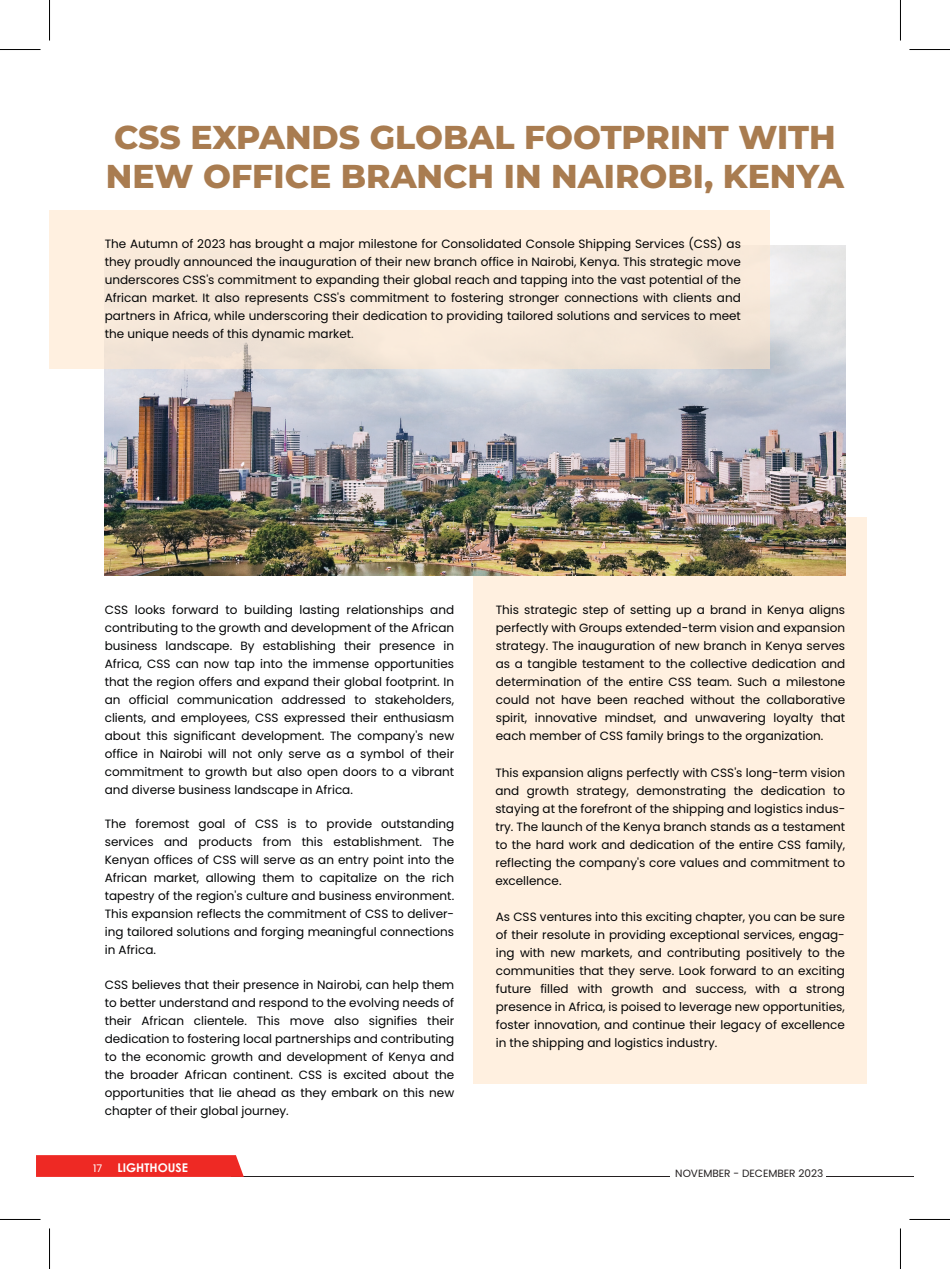
<style>
.page{position:relative;width:950px;height:1269px;background:#fff}
.page>*{position:absolute;margin:0;border:0;box-sizing:border-box;transform-origin:0 0}
.t1{font:800 33px/39px "Montserrat";color:#a97c50}
.t2{font:12px/18px "Poppins";color:#020304;text-align:justify}
.t3{font:700 12px "Century Gothic";color:#fff}
.t4{font:10.5px "Poppins";color:#231f20}
.t5{font:10.5px "Poppins";color:#fff}
</style>
<div class="page">
<div style="left:473px;top:517px;width:393px;height:566px;background:#fff0e0"></div>
<img style="left:105px;top:246px;width:740px;height:329px">
<div style="left:50px;top:211px;width:720px;height:158px;background:#f9eadb"></div>
<hr style="left:231px;top:1176px;width:438px;height:1px;background:#231f20">
<hr style="left:826px;top:1176px;width:87px;height:1px;background:#231f20">
<div style="left:36px;top:1155px;width:208px;height:21px;background:#ee2924"></div>
<hr style="left:0;top:49px;width:40px;height:1px;background:#000">
<hr style="left:909px;top:49px;width:40px;height:1px;background:#000">
<hr style="left:0;top:1219px;width:40px;height:1px;background:#000">
<hr style="left:909px;top:1219px;width:40px;height:1px;background:#000">
<hr style="left:49px;top:0;width:1px;height:41px;background:#000">
<hr style="left:49px;top:1228px;width:1px;height:40px;background:#000">
<hr style="left:900px;top:0;width:1px;height:41px;background:#000">
<hr style="left:900px;top:1228px;width:1px;height:40px;background:#000">
<h1 class="t1" style="left:106px;top:116px;width:739px">CSS EXPANDS GLOBAL FOOTPRINT WITH<br>NEW OFFICE BRANCH IN NAIROBI, KENYA</h1>
<p class="t2" style="left:105px;top:234px;width:637px">The Autumn of 2023 has brought a major milestone for Consolidated Console Shipping Services (CSS) as they proudly announced the inauguration of their new branch office in Nairobi, Kenya. This strategic move underscores CSS's commitment to expanding their global reach and tapping into the vast potential of the African market. It also represents CSS's commitment to fostering stronger connections with clients and partners in Africa, while underscoring their dedication to providing tailored solutions and services to meet the unique needs of this dynamic market.</p>
<p class="t2" style="left:105px;top:600px;width:351px">CSS looks forward to building lasting relationships and contributing to the growth and development of the African business landscape. By establishing their presence in Africa, CSS can now tap into the immense opportunities that the region offers and expand their global footprint. In an official communication addressed to stakeholders, clients, and employees, CSS expressed their enthusiasm about this significant development. The company's new office in Nairobi will not only serve as a symbol of their commitment to growth but also open doors to a vibrant and diverse business landscape in Africa.</p>
<p class="t2" style="left:105px;top:814px;width:351px">The foremost goal of CSS is to provide outstanding services and products from this establishment. The Kenyan offices of CSS will serve as an entry point into the African market, allowing them to capitalize on the rich tapestry of the region's culture and business environment.<br>This expansion reflects the commitment of CSS to deliver&shy;ing tailored solutions and forging meaningful connections in Africa.</p>
<p class="t2" style="left:105px;top:976px;width:351px">CSS believes that their presence in Nairobi, can help them to better understand and respond to the evolving needs of their African clientele. This move also signifies their dedication to fostering local partnerships and contributing to the economic growth and development of Kenya and the broader African continent. CSS is excited about the opportunities that lie ahead as they embark on this new chapter of their global journey.</p>
<p class="t5" style="left:93px;top:1162px;width:11px">17</p>
<p class="t3" style="left:117px;top:1158px;width:72px">LIGHTHOUSE</p>
<p class="t2" style="left:495px;top:600px;width:351px">This strategic step of setting up a brand in Kenya aligns perfectly with Groups extended-term vision and expansion strategy. The inauguration of new branch in Kenya serves as a tangible testament to the collective dedication and determination of the entire CSS team. Such a milestone could not have been reached without the collaborative spirit, innovative mindset, and unwavering loyalty that each member of CSS family brings to the organization.</p>
<p class="t2" style="left:495px;top:764px;width:351px">This expansion aligns perfectly with CSS's long-term vision and growth strategy, demonstrating the dedication to staying at the forefront of the shipping and logistics indus&shy;try. The launch of the Kenya branch stands as a testament to the hard work and dedication of the entire CSS family, reflecting the company's core values and commitment to excellence.</p>
<p class="t2" style="left:495px;top:907px;width:350px">As CSS ventures into this exciting chapter, you can be sure of their resolute in providing exceptional services, engag&shy;ing with new markets, and contributing positively to the communities that they serve. Look forward to an exciting future filled with growth and success, with a strong presence in Africa, is poised to leverage new opportunities, foster innovation, and continue their legacy of excellence in the shipping and logistics industry.</p>
<p class="t4" style="left:675px;top:1166px;width:149px">NOVEMBER - DECEMBER 2023</p>
</div>
